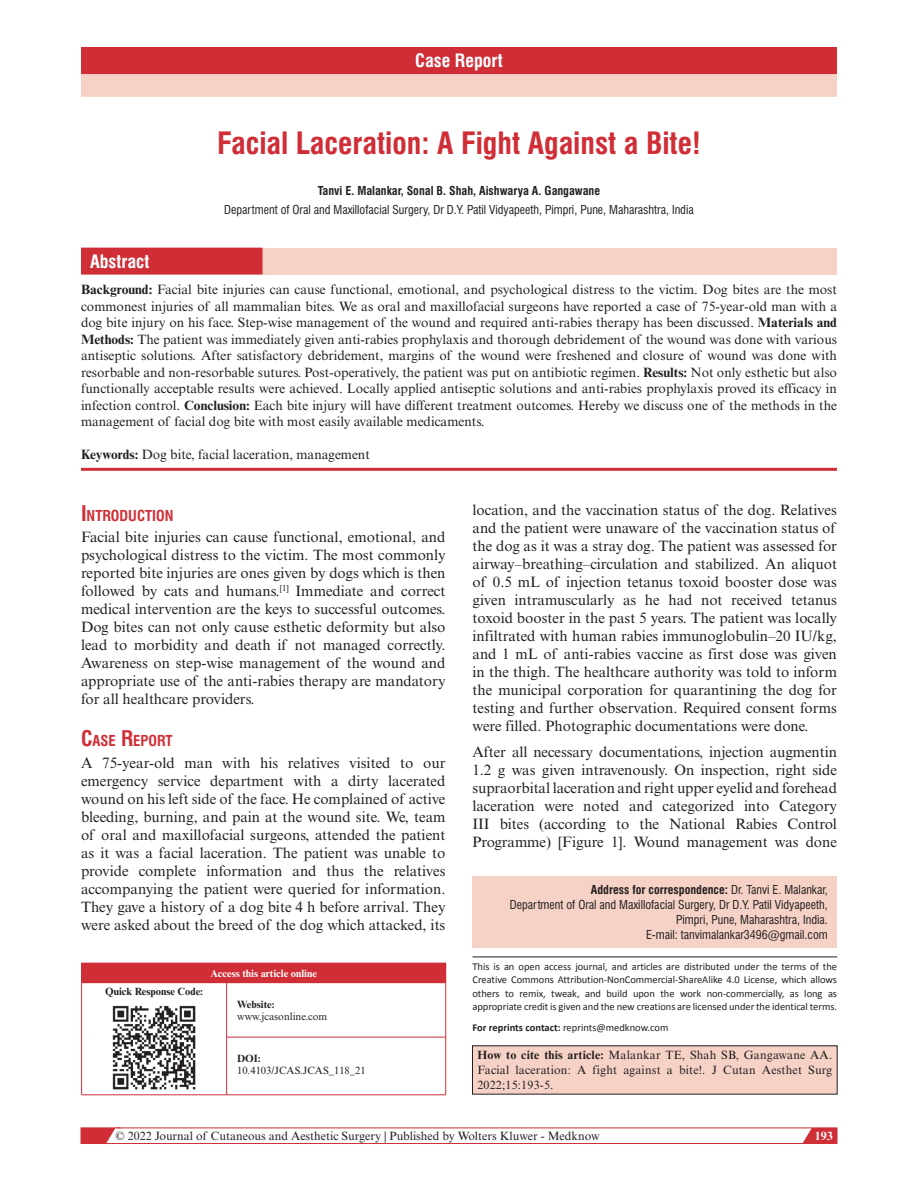
<style>
.page{position:relative;width:918px;height:1188px;background:#fff}
.page>*{position:absolute;margin:0;border:0;box-sizing:border-box;transform-origin:0 0}
.t1{font:700 condensed 30px "Swiss 721 BT";color:#d02e37}
.t2{font:700 condensed 18px "Swiss 721 BT";color:#fff}
.t3{font:15px/18px "Times New Roman MT Std";color:#231f20;text-align:justify}
.t4{font:700 condensed 14.7px "Swiss 721 BT";color:#d02e37}
.t5{font:13.5px/16.5px "Times New Roman MT Std";color:#231f20;text-align:justify}
.t6{font:condensed 12px/15px "Swiss 721 BT";color:#231f20;text-align:right}
.t7{font:12px/15px "Times New Roman MT Std";color:#231f20;text-align:justify}
.t8{font:700 condensed 12px "Swiss 721 BT";color:#231f20}
.t9{font:700 12px "Times New Roman MT Std";color:#fff}
.t10{font:10.5px/13.5px "Calibri";letter-spacing:-.005em;color:#231f20;text-align:justify}
.t11{font:10.5px "Times New Roman MT Std";color:#231f20}
.t12{font:700 10.5px "Times New Roman MT Std";color:#231f20}
.t13{font:700 10.5px "Times New Roman MT Std";color:#fff}
.s1{font-weight:700}
.s2{font-size:21px}
</style>
<div class="page">
<svg style="left:798px;top:1127px;width:39px;height:15px"></svg>
<div style="left:81px;top:1128px;width:756px;height:16px;border:1px solid #d02e37"></div>
<svg style="left:81px;top:1127px;width:40px;height:17px"></svg>
<div style="left:82px;top:963px;width:364px;height:20px;background:#d02e37"></div>
<hr style="left:81px;top:1095px;width:146px;height:1px;background:#d02e37">
<svg style="left:81px;top:964px;width:1px;height:18px"></svg>
<hr style="left:81px;top:963px;width:146px;height:1px;background:#d02e37">
<hr style="left:81px;top:983px;width:1px;height:54px;background:#d02e37">
<hr style="left:81px;top:1037px;width:1px;height:58px;background:#d02e37">
<hr style="left:81px;top:982px;width:146px;height:1px;background:#d02e37">
<hr style="left:226px;top:983px;width:1px;height:54px;background:#d02e37">
<hr style="left:445px;top:983px;width:1px;height:54px;background:#d02e37">
<hr style="left:226px;top:1037px;width:1px;height:58px;background:#d02e37">
<hr style="left:226px;top:1037px;width:220px;height:1px;background:#d02e37">
<hr style="left:445px;top:1037px;width:1px;height:58px;background:#d02e37">
<hr style="left:227px;top:1095px;width:219px;height:1px;background:#d02e37">
<img style="left:113px;top:1006px;width:83px;height:83px">
<div style="left:472px;top:876px;width:365px;height:57px;background:#f5d2c5"></div>
<div style="left:472px;top:921px;width:365px;height:27px;background:#f5d2c5"></div>
<hr style="left:472px;top:957px;width:365px;height:1px;background:#231f20">
<div style="left:472px;top:1046px;width:365px;height:48px;background:#f5d2c5"></div>
<div style="left:81px;top:47px;width:756px;height:27px;background:#d02e37"></div>
<div style="left:81px;top:74px;width:756px;height:23px;background:#f5d2c5"></div>
<div style="left:81px;top:248px;width:756px;height:26px;background:#f5d2c5"></div>
<div style="left:81px;top:248px;width:181px;height:26px;background:#d02e37"></div>
<hr style="left:81px;top:468px;width:756px;height:3px;background:#d02e37">
<p class="t2" style="left:415px;top:50px;width:89px">Case Report</p>
<h1 class="t1" style="left:217px;top:125px;width:485px">Facial Laceration: A Fight Against a Bite!</h1>
<p class="t8" style="left:318px;top:184px;width:284px">Tanvi E. Malankar, Sonal B. Shah, Aishwarya A. Gangawane</p>
<p class="t6" style="left:224px;top:202px;width:471px">Department of Oral and Maxillofacial Surgery, Dr D.Y. Patil Vidyapeeth, Pimpri, Pune, Maharashtra, India</p>
<p class="t2" style="left:90px;top:251px;width:61px">Abstract</p>
<p class="t5" style="left:81px;top:281px;width:758px"><span class="s1">Background:</span> Facial bite injuries can cause functional, emotional, and psychological distress to the victim. Dog bites are the most commonest injuries of all mammalian bites. We as oral and maxillofacial surgeons have reported a case of 75-year-old man with a dog bite injury on his face. Step-wise management of the wound and required anti-rabies therapy has been discussed. <span class="s1">Materials and Methods:</span> The patient was immediately given anti-rabies prophylaxis and thorough debridement of the wound was done with various antiseptic solutions. After satisfactory debridement, margins of the wound were freshened and closure of wound was done with resorbable and non-resorbable sutures. Post-operatively, the patient was put on antibiotic regimen. <span class="s1">Results:</span> Not only esthetic but also functionally acceptable results were achieved. Locally applied antiseptic solutions and anti-rabies prophylaxis proved its efficacy in infection control. <span class="s1">Conclusion:</span> Each bite injury will have different treatment outcomes. Hereby we discuss one of the methods in the management of facial dog bite with most easily available medicaments.</p>
<p class="t5" style="left:81px;top:446px;width:290px"><span class="s1">Keywords:</span> Dog bite, facial laceration, management</p>
<p class="t4" style="left:81px;top:506px;width:94px"><span class="s2">I</span>NTRODUCTION</p>
<p class="t3" style="left:81px;top:528px;width:366px">Facial bite injuries can cause functional, emotional, and psychological distress to the victim. The most commonly reported bite injuries are ones given by dogs which is then followed by cats and humans.<sup>[1]</sup> Immediate and correct medical intervention are the keys to successful outcomes.<br>Dog bites can not only cause esthetic deformity but also lead to morbidity and death if not managed correctly.<br>Awareness on step-wise management of the wound and appropriate use of the anti-rabies therapy are mandatory for all healthcare providers.</p>
<p class="t4" style="left:81px;top:732px;width:93px"><span class="s2">C</span>ASE <span class="s2">R</span>EPORT</p>
<p class="t3" style="left:81px;top:754px;width:366px">A 75-year-old man with his relatives visited to our emergency service department with a dirty lacerated wound on his left side of the face. He complained of active bleeding, burning, and pain at the wound site. We, team of oral and maxillofacial surgeons, attended the patient as it was a facial laceration. The patient was unable to provide complete information and thus the relatives accompanying the patient were queried for information.<br>They gave a history of a dog bite 4 h before arrival. They were asked about the breed of the dog which attacked, its</p>
<p class="t13" style="left:210px;top:967px;width:108px">Access this article online</p>
<p class="t12" style="left:105px;top:985px;width:100px">Quick Response Code:</p>
<p class="t12" style="left:237px;top:998px;width:39px">Website:</p>
<p class="t11" style="left:237px;top:1010px;width:92px">www.jcasonline.com</p>
<p class="t12" style="left:237px;top:1052px;width:25px">DOI:</p>
<p class="t11" style="left:237px;top:1064px;width:130px">10.4103/JCAS.JCAS_118_21</p>
<p class="t3" style="left:472px;top:501px;width:366px">location, and the vaccination status of the dog. Relatives and the patient were unaware of the vaccination status of the dog as it was a stray dog. The patient was assessed for airway–breathing–circulation and stabilized. An aliquot of 0.5 mL of injection tetanus toxoid booster dose was given intramuscularly as he had not received tetanus toxoid booster in the past 5 years. The patient was locally infiltrated with human rabies immunoglobulin–20 IU/kg, and 1 mL of anti-rabies vaccine as first dose was given in the thigh. The healthcare authority was told to inform the municipal corporation for quarantining the dog for testing and further observation. Required consent forms were filled. Photographic documentations were done.</p>
<p class="t3" style="left:472px;top:743px;width:366px">After all necessary documentations, injection augmentin 1.2 g was given intravenously. On inspection, right side supraorbital laceration and right upper eyelid and forehead laceration were noted and categorized into Category III bites (according to the National Rabies Control Programme) [Figure 1]. Wound management was done</p>
<p class="t6" style="left:510px;top:882px;width:319px"><span class="s1">Address for correspondence:</span> Dr. Tanvi E. Malankar,<br>Department of Oral and Maxillofacial Surgery, Dr D.Y. Patil Vidyapeeth, Pimpri, Pune, Maharashtra, India.<br>E-mail: tanvimalankar3496@gmail.com</p>
<p class="t10" style="left:472px;top:960px;width:366px">This is an open access journal, and articles are distributed under the terms of the Creative Commons Attribution-NonCommercial-ShareAlike 4.0 License, which allows others to remix, tweak, and build upon the work non-commercially, as long as appropriate credit is given and the new creations are licensed under the identical terms.</p>
<p class="t10" style="left:472px;top:1021px;width:198px"><span class="s1">For reprints contact:</span> reprints@medknow.com</p>
<p class="t7" style="left:477px;top:1048px;width:356px"><span class="s1">How to cite this article:</span> Malankar TE, Shah SB, Gangawane AA.<br>Facial laceration: A fight against a bite!. J Cutan Aesthet Surg 2022;15:193-5.</p>
<p class="t7" style="left:116px;top:1128px;width:486px">© 2022 Journal of Cutaneous and Aesthetic Surgery | Published by Wolters Kluwer - Medknow</p>
<p class="t9" style="left:815px;top:1128px;width:19px">193</p>
</div>
